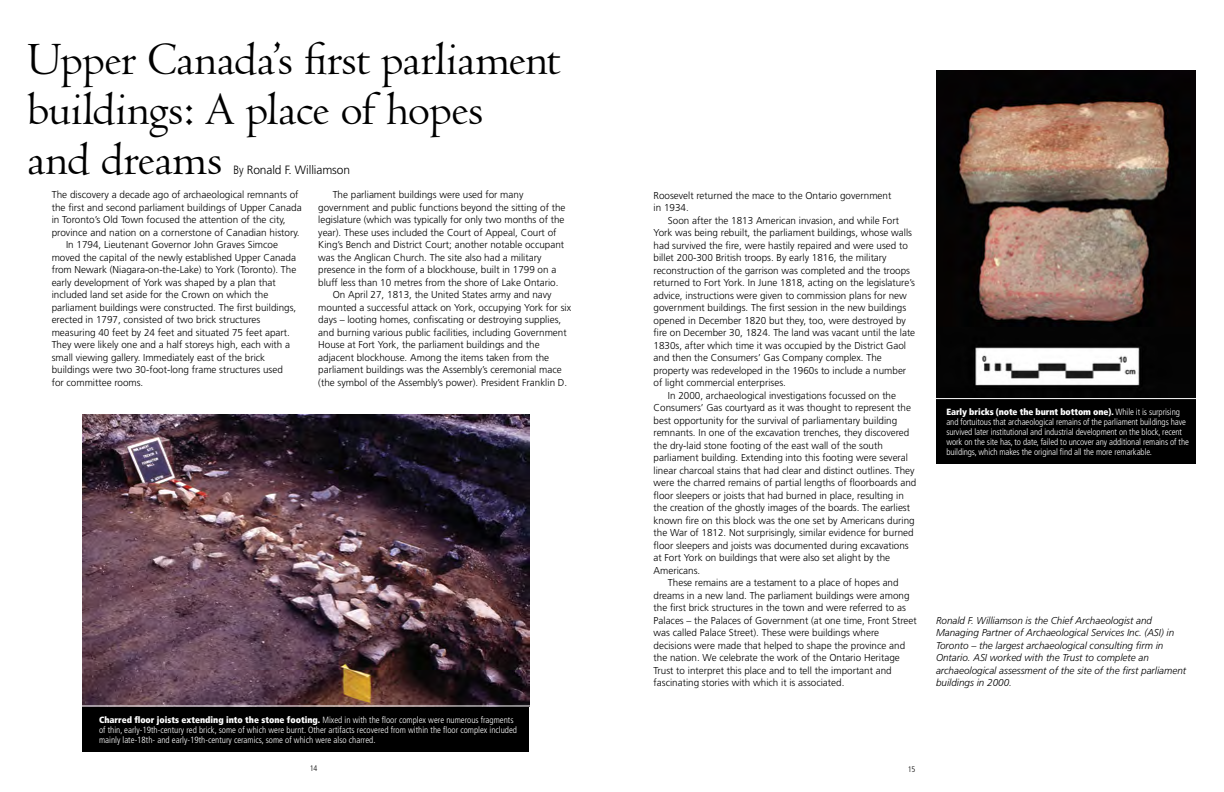
<style>
.page{position:relative;width:1224px;height:792px;background:#fff}
.page>*{position:absolute;margin:0;border:0;box-sizing:border-box;transform-origin:0 0}
.t1{font:48px/50px "Centaur";letter-spacing:-.015em;color:#000}
.t2{font:300 12px "Frutiger";letter-spacing:-.01em;color:#000;scale:.85 1}
.t3{font:300 10px/12.5px "Frutiger";color:#000}
.t4{font:italic 300 10px/12.5px "Frutiger";color:#000}
.t5{font:300 condensed 9px/10px "Frutiger";letter-spacing:-.01em;color:#fff}
.t6{font:300 condensed 8px "Frutiger LT Pro";color:#000}
.s1{font-weight:900}
</style>
<div class="page">
<img style="left:83px;top:414px;width:446px;height:292px">
<div style="left:83px;top:707px;width:446px;height:44px;background:#000"></div>
<div style="left:936px;top:399px;width:260px;height:65px;background:#000"></div>
<img style="left:936px;top:70px;width:260px;height:328px">
<h1 class="t1" style="left:27px;top:35px;width:535px">Upper Canada’s first parliament buildings: A place of hopes<br>and dreams</h1>
<p class="t2" style="left:234px;top:163px;width:139px">By Ronald F. Williamson</p>
<p class="t3" style="left:52px;top:189px;width:248px">The discovery a decade ago of archaeological remnants of</p>
<p class="t3" style="left:52px;top:201px;width:252px">the first and second parliament buildings of Upper Canada</p>
<p class="t3" style="left:52px;top:214px;width:235px">in Toronto’s Old Town focused the attention of the city,</p>
<p class="t3" style="left:52px;top:226px;width:250px">province and nation on a cornerstone of Canadian history.</p>
<p class="t3" style="left:66px;top:239px;width:213px">In 1794, Lieutenant Governor John Graves Simcoe</p>
<p class="t3" style="left:52px;top:251px;width:246px">moved the capital of the newly established Upper Canada</p>
<p class="t3" style="left:52px;top:264px;width:246px">from Newark (Niagara-on-the-Lake) to York (Toronto). The</p>
<p class="t3" style="left:52px;top:276px;width:226px">early development of York was shaped by a plan that</p>
<p class="t3" style="left:52px;top:289px;width:218px">included land set aside for the Crown on which the</p>
<p class="t3" style="left:52px;top:301px;width:246px">parliament buildings were constructed. The first buildings,</p>
<p class="t3" style="left:52px;top:314px;width:210px">erected in 1797, consisted of two brick structures</p>
<p class="t3" style="left:52px;top:326px;width:240px">measuring 40 feet by 24 feet and situated 75 feet apart.</p>
<p class="t3" style="left:52px;top:339px;width:240px">They were likely one and a half storeys high, each with a</p>
<p class="t3" style="left:52px;top:351px;width:215px">small viewing gallery. Immediately east of the brick</p>
<p class="t3" style="left:52px;top:364px;width:233px">buildings were two 30-foot-long frame structures used</p>
<p class="t3" style="left:52px;top:376px;width:93px">for committee rooms.</p>
<p class="t3" style="left:333px;top:189px;width:192px">The parliament buildings were used for many</p>
<p class="t3" style="left:318px;top:201px;width:249px">government and public functions beyond the sitting of the</p>
<p class="t3" style="left:318px;top:214px;width:248px">legislature (which was typically for only two months of the</p>
<p class="t3" style="left:318px;top:226px;width:240px">year). These uses included the Court of Appeal, Court of</p>
<p class="t3" style="left:318px;top:239px;width:247px">King’s Bench and District Court; another notable occupant</p>
<p class="t3" style="left:318px;top:251px;width:225px">was the Anglican Church. The site also had a military</p>
<p class="t3" style="left:318px;top:264px;width:240px">presence in the form of a blockhouse, built in 1799 on a</p>
<p class="t3" style="left:318px;top:276px;width:242px">bluff less than 10 metres from the shore of Lake Ontario.</p>
<p class="t3" style="left:333px;top:289px;width:220px">On April 27, 1813, the United States army and navy</p>
<p class="t3" style="left:318px;top:301px;width:254px">mounted a successful attack on York, occupying York for six</p>
<p class="t3" style="left:318px;top:314px;width:244px">days – looting homes, confiscating or destroying supplies,</p>
<p class="t3" style="left:318px;top:326px;width:250px">and burning various public facilities, including Government</p>
<p class="t3" style="left:318px;top:339px;width:223px">House at Fort York, the parliament buildings and the</p>
<p class="t3" style="left:318px;top:351px;width:232px">adjacent blockhouse. Among the items taken from the</p>
<p class="t3" style="left:318px;top:364px;width:245px">parliament buildings was the Assembly’s ceremonial mace</p>
<p class="t3" style="left:318px;top:376px;width:251px">(the symbol of the Assembly’s power). President Franklin D.</p>
<p class="t5" style="left:99px;top:715px;width:420px"><span class="s1">Charred floor joists extending into the stone footing.</span> Mixed in with the floor complex were numerous fragments of thin, early-19th-century red brick, some of which were burnt. Other artifacts recovered from within the floor complex included mainly late-18th- and early-19th-century ceramics, some of which were also charred.</p>
<p class="t3" style="left:654px;top:189px;width:239px">Roosevelt returned the mace to the Ontario government in 1934.</p>
<p class="t3" style="left:668px;top:214px;width:233px">Soon after the 1813 American invasion, and while Fort</p>
<p class="t3" style="left:654px;top:226px;width:260px">York was being rebuilt, the parliament buildings, whose walls</p>
<p class="t3" style="left:654px;top:239px;width:256px">had survived the fire, were hastily repaired and were used to</p>
<p class="t3" style="left:654px;top:251px;width:235px">billet 200-300 British troops. By early 1816, the military</p>
<p class="t3" style="left:654px;top:264px;width:258px">reconstruction of the garrison was completed and the troops</p>
<p class="t3" style="left:654px;top:276px;width:263px">returned to Fort York. In June 1818, acting on the legislature’s</p>
<p class="t3" style="left:654px;top:289px;width:255px">advice, instructions were given to commission plans for new</p>
<p class="t3" style="left:654px;top:301px;width:254px">government buildings. The first session in the new buildings</p>
<p class="t3" style="left:654px;top:314px;width:254px">opened in December 1820 but they, too, were destroyed by</p>
<p class="t3" style="left:654px;top:326px;width:263px">fire on December 30, 1824. The land was vacant until the late</p>
<p class="t3" style="left:654px;top:339px;width:254px">1830s, after which time it was occupied by the District Gaol</p>
<p class="t3" style="left:654px;top:351px;width:230px">and then the Consumers’ Gas Company complex. The</p>
<p class="t3" style="left:654px;top:364px;width:254px">property was redeveloped in the 1960s to include a number</p>
<p class="t3" style="left:654px;top:376px;width:134px">of light commercial enterprises.</p>
<p class="t3" style="left:668px;top:389px;width:230px">In 2000, archaeological investigations focussed on the</p>
<p class="t3" style="left:654px;top:401px;width:259px">Consumers’ Gas courtyard as it was thought to represent the</p>
<p class="t3" style="left:654px;top:414px;width:245px">best opportunity for the survival of parliamentary building</p>
<p class="t3" style="left:654px;top:426px;width:257px">remnants. In one of the excavation trenches, they discovered</p>
<p class="t3" style="left:654px;top:439px;width:231px">the dry-laid stone footing of the east wall of the south</p>
<p class="t3" style="left:654px;top:451px;width:256px">parliament building. Extending into this footing were several</p>
<p class="t3" style="left:654px;top:464px;width:263px">linear charcoal stains that had clear and distinct outlines. They</p>
<p class="t3" style="left:654px;top:476px;width:264px">were the charred remains of partial lengths of floorboards and</p>
<p class="t3" style="left:654px;top:489px;width:252px">floor sleepers or joists that had burned in place, resulting in</p>
<p class="t3" style="left:654px;top:501px;width:258px">the creation of the ghostly images of the boards. The earliest</p>
<p class="t3" style="left:654px;top:514px;width:263px">known fire on this block was the one set by Americans during</p>
<p class="t3" style="left:654px;top:526px;width:262px">the War of 1812. Not surprisingly, similar evidence for burned</p>
<p class="t3" style="left:654px;top:539px;width:257px">floor sleepers and joists was documented during excavations</p>
<p class="t3" style="left:654px;top:551px;width:238px">at Fort York on buildings that were also set alight by the</p>
<p class="t3" style="left:654px;top:564px;width:48px">Americans.</p>
<p class="t3" style="left:668px;top:576px;width:232px">These remains are a testament to a place of hopes and</p>
<p class="t3" style="left:654px;top:589px;width:258px">dreams in a new land. The parliament buildings were among</p>
<p class="t3" style="left:654px;top:601px;width:254px">the first brick structures in the town and were referred to as</p>
<p class="t3" style="left:654px;top:614px;width:265px">Palaces – the Palaces of Government (at one time, Front Street</p>
<p class="t3" style="left:654px;top:626px;width:227px">was called Palace Street). These were buildings where</p>
<p class="t3" style="left:654px;top:639px;width:253px">decisions were made that helped to shape the province and</p>
<p class="t3" style="left:654px;top:651px;width:248px">the nation. We celebrate the work of the Ontario Heritage</p>
<p class="t3" style="left:654px;top:664px;width:240px">Trust to interpret this place and to tell the important and</p>
<p class="t3" style="left:654px;top:676px;width:192px">fascinating stories with which it is associated.</p>
<p class="t6" style="left:310px;top:764px;width:9px">14</p>
<p class="t6" style="left:908px;top:764px;width:9px">15</p>
<p class="t5" style="left:946px;top:407px;width:244px"><span class="s1">Early bricks (note the burnt bottom one).</span> While it is surprising and fortuitous that archaeological remains of the parliament buildings have survived later institutional and industrial development on the block, recent work on the site has, to date, failed to uncover any additional remains of the buildings, which makes the original find all the more remarkable.</p>
<p class="t4" style="left:936px;top:614px;width:252px">Ronald F. Williamson is the Chief Archaeologist and Managing Partner of Archaeological Services Inc. (ASI) in Toronto – the largest archaeological consulting firm in Ontario. ASI worked with the Trust to complete an archaeological assessment of the site of the first parliament buildings in 2000.</p>
</div>
